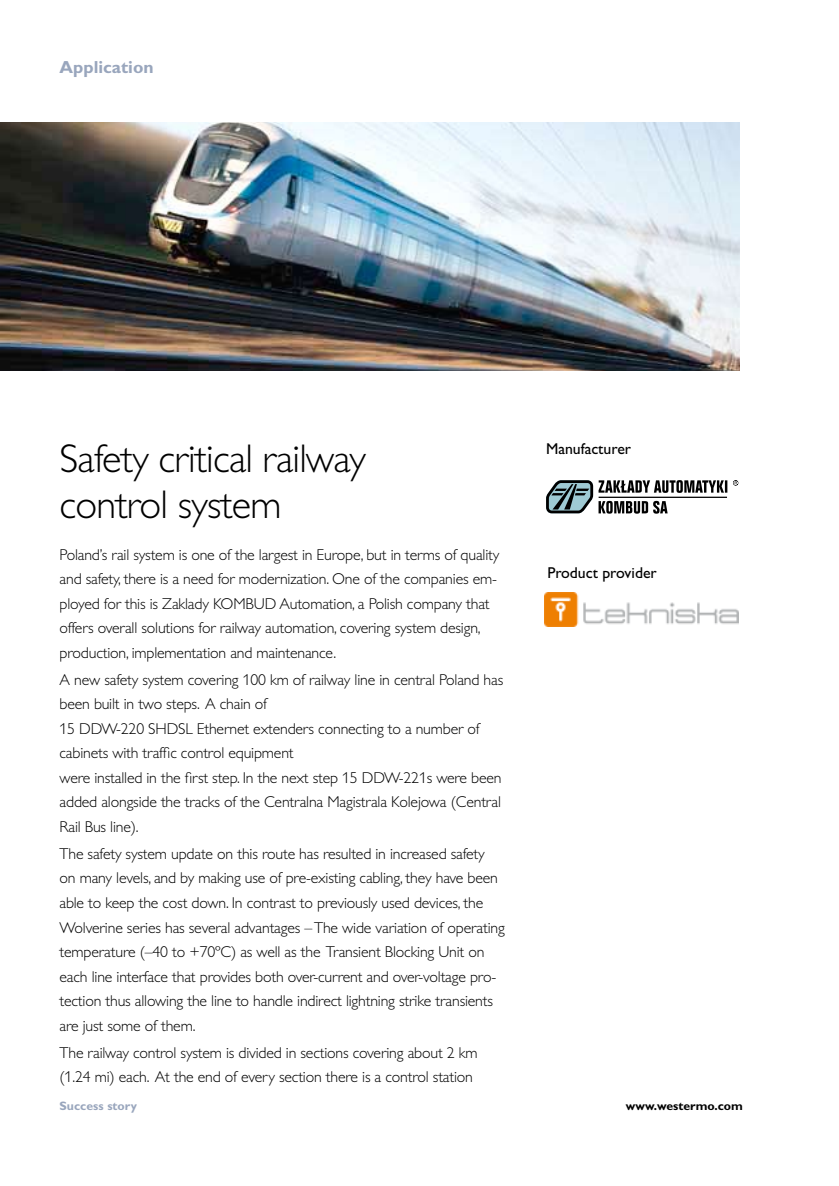
<style>
.page{position:relative;width:839px;height:1186px;background:#fff}
.page>*{position:absolute;margin:0;border:0;box-sizing:border-box;transform-origin:0 0}
.t1{font:300 40.25px/45.5px "Gill Alt One Mod";letter-spacing:-.02em;color:#000}
.t2{font:700 17.5px "Gill Alt One Mod";color:#99a6bd}
.t3{font:300 15.75px/24.5px "Gill Alt One Mod";letter-spacing:-.01em;color:#000}
.t4{font:15.75px "Gill Alt One Mod";color:#000}
.t5{font:700 12.25px "Gill Alt One Mod";color:#000}
.t6{font:700 12.25px "Gill Alt One Mod";color:#99a6bd}
</style>
<div class="page">
<img style="left:0;top:122px;width:739px;height:249px">
<svg style="left:546px;top:480px;width:192px;height:33px"></svg>
<img style="left:544px;top:593px;width:194px;height:33px">
<p class="t2" style="left:60px;top:57px;width:96px">Application</p>
<h1 class="t1" style="left:60px;top:436px;width:308px">Safety critical railway control system</h1>
<p class="t3" style="left:60px;top:542px;width:441px">Poland’s rail system is one of the largest in Europe, but in terms of quality and safety, there is a need for modernization. One of the companies em&shy;ployed for this is Zaklady KOMBUD Automation, a Polish company that offers overall solutions for railway automation, covering system design, production, implementation and maintenance.</p>
<p class="t3" style="left:60px;top:667px;width:445px">A new safety system covering 100 km of railway line in central Poland has been built in two steps. A chain of<br>15 DDW-220 SHDSL Ethernet extenders connecting to a number of cabinets with traffic control equipment<br>were installed in the first step. In the next step 15 DDW-221s were been added alongside the tracks of the Centralna Magistrala Kolejowa (Central Rail Bus line).</p>
<p class="t3" style="left:60px;top:841px;width:446px">The safety system update on this route has resulted in increased safety on many levels, and by making use of pre-existing cabling, they have been able to keep the cost down. In contrast to previously used devices, the Wolverine series has several advantages – The wide variation of operating temperature (–40 to +70ºC) as well as the Transient Blocking Unit on each line interface that provides both over-current and over-voltage pro&shy;tection thus allowing the line to handle indirect lightning strike transients are just some of them.</p>
<p class="t3" style="left:60px;top:1040px;width:419px">The railway control system is divided in sections covering about 2 km (1.24 mi) each. At the end of every section there is a control station</p>
<p class="t4" style="left:546px;top:440px;width:87px">Manufacturer</p>
<p class="t4" style="left:547px;top:564px;width:111px">Product provider</p>
<p class="t6" style="left:60px;top:1099px;width:79px">Success story</p>
<p class="t5" style="left:625px;top:1099px;width:118px">www.westermo.com</p>
</div>
